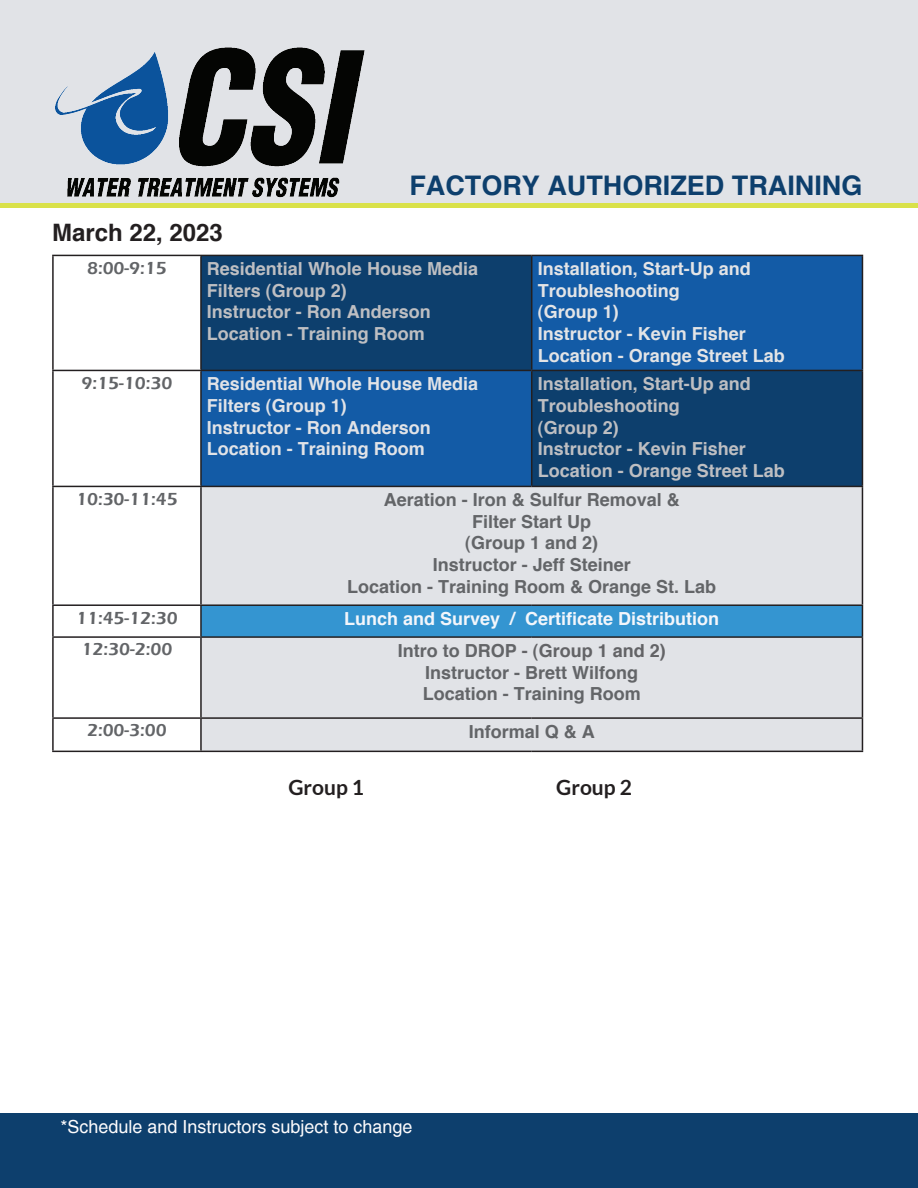
<style>
.page{position:relative;width:918px;height:1188px;background:#fff}
.page>*{position:absolute;margin:0;border:0;box-sizing:border-box;transform-origin:0 0}
.t1{font:700 27px "Helvetica";color:#0d3f6d}
.t2{font:700 24px "Helvetica";color:#231f20}
.t3{font:700 21px "Lato";color:#231f20}
.t4{font:700 18px "Helvetica";color:#bebfc2}
.t5{font:700 18px "Helvetica";color:#636568}
.t6{font:700 18px "Helvetica";color:#e3e4e6}
.t7{font:700 18px "Helvetica";color:#e1e3e7}
.t8{font:600 18px "Eras ITC";color:#626467}
.t9{font:700 18px "Helvetica";color:#f3f6fb}
.t10{font:18px "Helvetica";color:#fefcfd}
.t11{font:700 18px "Helvetica";color:#636366}
.t12{font:600 18px "Eras ITC";color:#636568}
.s1{color:#636568}
</style>
<div class="page">
<div style="left:0;top:0;width:918px;height:203px;background:#e1e3e7"></div>
<img style="left:55px;top:47px;width:309px;height:150px">
<div style="left:0;top:1114px;width:918px;height:74px;background:#0d3f6d"></div>
<svg style="left:202px;top:256px;width:660px;height:230px;background:#104c88"></svg>
<div style="left:202px;top:487px;width:660px;height:230px;background:#e1e3e7"></div>
<div style="left:201px;top:605px;width:661px;height:32px;background:#3495d1"></div>
<div style="left:201px;top:718px;width:661px;height:33px;background:#e1e3e7"></div>
<hr style="left:52px;top:255px;width:149px;height:1px;background:#231f20">
<hr style="left:52px;top:256px;width:2px;height:114px;background:#231f20">
<hr style="left:201px;top:255px;width:331px;height:1px;background:#231f20">
<hr style="left:200px;top:256px;width:2px;height:114px;background:#231f20">
<hr style="left:532px;top:255px;width:331px;height:1px;background:#231f20">
<hr style="left:531px;top:256px;width:1px;height:114px;background:#231f20">
<hr style="left:862px;top:256px;width:1px;height:114px;background:#231f20">
<hr style="left:52px;top:370px;width:149px;height:1px;background:#231f20">
<hr style="left:52px;top:371px;width:2px;height:115px;background:#231f20">
<hr style="left:201px;top:370px;width:331px;height:1px;background:#231f20">
<hr style="left:200px;top:371px;width:2px;height:115px;background:#231f20">
<hr style="left:532px;top:370px;width:331px;height:1px;background:#231f20">
<hr style="left:531px;top:371px;width:1px;height:115px;background:#231f20">
<hr style="left:862px;top:371px;width:1px;height:115px;background:#231f20">
<hr style="left:52px;top:486px;width:149px;height:1px;background:#231f20">
<hr style="left:52px;top:487px;width:2px;height:117px;background:#231f20">
<hr style="left:200px;top:487px;width:2px;height:117px;background:#231f20">
<hr style="left:532px;top:486px;width:331px;height:1px;background:#231f20">
<hr style="left:862px;top:487px;width:1px;height:117px;background:#231f20">
<hr style="left:52px;top:604px;width:149px;height:2px;background:#231f20">
<hr style="left:52px;top:606px;width:2px;height:30px;background:#231f20">
<hr style="left:201px;top:604px;width:331px;height:2px;background:#231f20">
<hr style="left:200px;top:606px;width:2px;height:30px;background:#231f20">
<hr style="left:532px;top:604px;width:331px;height:2px;background:#231f20">
<hr style="left:862px;top:606px;width:1px;height:30px;background:#231f20">
<hr style="left:52px;top:636px;width:149px;height:2px;background:#231f20">
<hr style="left:52px;top:638px;width:2px;height:79px;background:#231f20">
<hr style="left:201px;top:636px;width:331px;height:2px;background:#231f20">
<hr style="left:200px;top:638px;width:2px;height:79px;background:#231f20">
<hr style="left:532px;top:636px;width:331px;height:2px;background:#231f20">
<hr style="left:862px;top:638px;width:1px;height:79px;background:#231f20">
<hr style="left:52px;top:717px;width:149px;height:2px;background:#231f20">
<hr style="left:52px;top:719px;width:2px;height:32px;background:#231f20">
<hr style="left:201px;top:717px;width:331px;height:2px;background:#231f20">
<hr style="left:200px;top:719px;width:2px;height:32px;background:#231f20">
<hr style="left:532px;top:717px;width:331px;height:2px;background:#231f20">
<hr style="left:862px;top:719px;width:1px;height:32px;background:#231f20">
<hr style="left:52px;top:751px;width:149px;height:1px;background:#231f20">
<hr style="left:201px;top:751px;width:331px;height:1px;background:#231f20">
<hr style="left:532px;top:751px;width:331px;height:1px;background:#231f20">
<hr style="left:201px;top:486px;width:331px;height:1px;background:#231f20">
<hr style="left:0;top:203px;width:918px;height:4px;background:#d9e149">
<p class="t1" style="left:410px;top:168px;width:454px">FACTORY AUTHORIZED TRAINING</p>
<p class="t2" style="left:52px;top:217px;width:172px">March 22, 2023</p>
<p class="t8" style="left:87px;top:258px;width:81px">8:00-9:15</p>
<p class="t4" style="left:207px;top:258px;width:273px">Residential Whole House Media</p>
<p class="t4" style="left:207px;top:279px;width:142px">Filters (Group 2)</p>
<p class="t4" style="left:207px;top:301px;width:226px">Instructor - Ron Anderson</p>
<p class="t4" style="left:207px;top:322px;width:220px">Location - Training Room</p>
<p class="t8" style="left:82px;top:373px;width:92px">9:15-10:30</p>
<p class="t7" style="left:207px;top:373px;width:273px">Residential Whole House Media</p>
<p class="t7" style="left:207px;top:394px;width:142px">Filters (Group 1)</p>
<p class="t7" style="left:207px;top:416px;width:226px">Instructor - Ron Anderson</p>
<p class="t7" style="left:207px;top:437px;width:220px">Location - Training Room</p>
<p class="t6" style="left:538px;top:258px;width:215px">Installation, Start-Up and</p>
<p class="t6" style="left:538px;top:279px;width:144px">Troubleshooting</p>
<p class="t6" style="left:538px;top:301px;width:82px">(Group 1)</p>
<p class="t6" style="left:538px;top:322px;width:210px">Instructor - Kevin Fisher</p>
<p class="t6" style="left:538px;top:344px;width:249px">Location - Orange Street Lab</p>
<p class="t4" style="left:538px;top:373px;width:215px">Installation, Start-Up and</p>
<p class="t4" style="left:538px;top:394px;width:144px">Troubleshooting</p>
<p class="t4" style="left:538px;top:416px;width:82px">(Group 2)</p>
<p class="t4" style="left:538px;top:437px;width:210px">Instructor - Kevin Fisher</p>
<p class="t4" style="left:538px;top:459px;width:249px">Location - Orange Street Lab</p>
<p class="t8" style="left:76px;top:489px;width:103px">10:30-11:45</p>
<p class="t5" style="left:384px;top:489px;width:298px">Aeration - Iron &amp; Sulfur Removal &amp;</p>
<p class="t5" style="left:472px;top:510px;width:121px">Filter Start Up</p>
<p class="t5" style="left:465px;top:532px;width:135px">(Group 1 and 2)</p>
<p class="t5" style="left:433px;top:553px;width:200px">Instructor - Jeff Steiner</p>
<p class="t5" style="left:347px;top:575px;width:371px">Location - Training Room &amp; Orange St. Lab</p>
<p class="t8" style="left:76px;top:607px;width:103px">11:45-12:30</p>
<p class="t9" style="left:344px;top:607px;width:377px">Lunch and Survey / Certificate Distribution</p>
<p class="t12" style="left:82px;top:639px;width:92px">12:30-2:00</p>
<p class="t11" style="left:398px;top:639px;width:270px"><span class="s1">Intro to DROP</span> - (Group 1 and 2)</p>
<p class="t5" style="left:425px;top:661px;width:214px">Instructor - Brett Wilfong</p>
<p class="t5" style="left:423px;top:682px;width:220px">Location - Training Room</p>
<p class="t12" style="left:87px;top:720px;width:81px">2:00-3:00</p>
<p class="t5" style="left:469px;top:720px;width:128px">Informal Q &amp; A</p>
<p class="t3" style="left:288px;top:775px;width:77px">Group 1</p>
<p class="t3" style="left:556px;top:775px;width:77px">Group 2</p>
<p class="t10" style="left:60px;top:1117px;width:354px">*Schedule and Instructors subject to change</p>
</div>
